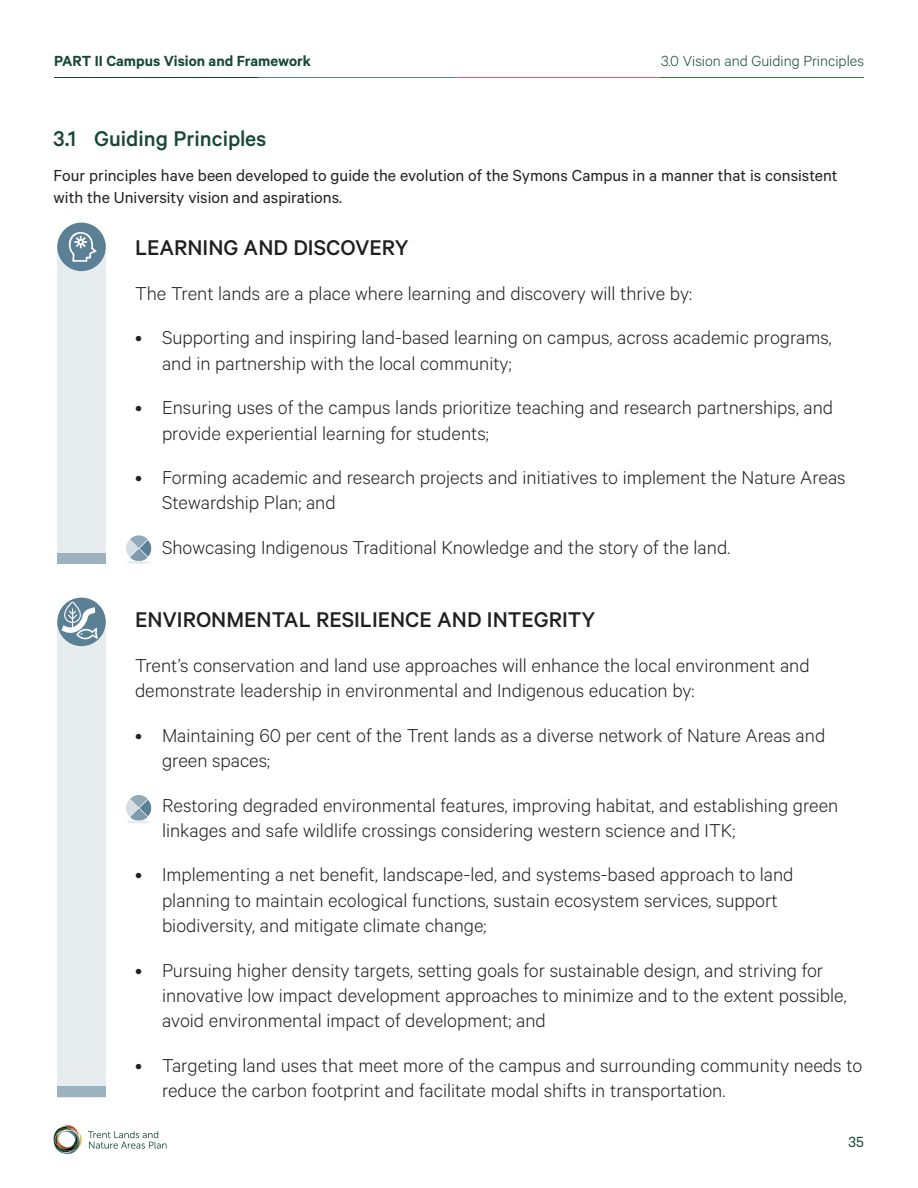
<style>
.page{position:relative;width:918px;height:1188px;background:#fff}
.page>*{position:absolute;margin:0;border:0;box-sizing:border-box;transform-origin:0 0}
.Body_-_12_15{font:500 24px "Calibre";color:#231f20}
.Subheader_-_14_17{font:500 24px "Calibre";color:#154734}
.Body_-_12_15-2{font:300 21px/25.2px "Calibre";color:#231f20}
.Body_-_12_15-3{font:18px/22.5px "Calibre";color:#231f20}
.Header_Top{font:600 16.5px "Calibre";color:#154734}
.Header_Top-2{font:300 16.5px "Calibre";color:#154734}
.t1{font:16.5px "Calibre";color:#154734}
</style>
<div class="page">
<svg style="left:88px;top:1131px;width:78px;height:18px"></svg>
<svg style="left:54px;top:1125px;width:28px;height:29px"></svg>
<hr style="left:54px;top:78px;width:205px;height:1px;background:#154734">
<hr style="left:259px;top:78px;width:204px;height:1px;background:#5b7f95">
<hr style="left:456px;top:78px;width:205px;height:1px;background:#ea6368">
<hr style="left:659px;top:78px;width:205px;height:1px;background:#2f793a">
<div style="left:58px;top:243px;width:48px;height:321px;background:#e7ecef"></div>
<div style="left:58px;top:622px;width:48px;height:475px;background:#e7ecef"></div>
<div style="left:57px;top:598px;width:49px;height:48px;background:#5b7f95;border-radius:50%"></div>
<svg style="left:57px;top:602px;width:44px;height:38px"></svg>
<div style="left:57px;top:223px;width:49px;height:48px;background:#5b7f95;border-radius:50%"></div>
<svg style="left:68px;top:232px;width:29px;height:30px"></svg>
<svg style="left:126px;top:535px;width:26px;height:27px"></svg>
<hr style="left:126px;top:561px;width:25px;height:3px;background:#e8edeb;border-radius:50%">
<svg style="left:126px;top:795px;width:26px;height:25px"></svg>
<hr style="left:126px;top:820px;width:25px;height:3px;background:#e8edeb;border-radius:50%">
<div style="left:58px;top:553px;width:48px;height:11px;background:#9cb2bf"></div>
<div style="left:58px;top:1086px;width:48px;height:11px;background:#9cb2bf"></div>
<p class="Header_Top" style="left:54px;top:51px;width:259px">PART II Campus Vision and Framework</p>
<p class="Header_Top-2" style="left:661px;top:52px;width:204px">3.0 Vision and Guiding Principles</p>
<p class="Subheader_-_14_17" style="left:54px;top:124px;width:214px">3.1 Guiding Principles</p>
<p class="Body_-_12_15-3" style="left:54px;top:163px;width:786px">Four principles have been developed to guide the evolution of the Symons Campus in a manner that is consistent with the University vision and aspirations.</p>
<p class="Body_-_12_15" style="left:135px;top:234px;width:275px">LEARNING AND DISCOVERY</p>
<p class="Body_-_12_15-2" style="left:135px;top:280px;width:559px">The Trent lands are a place where learning and discovery will thrive by:</p>
<p class="Body_-_12_15-2" style="left:162px;top:324px;width:671px;text-indent:-27px">• Supporting and inspiring land-based learning on campus, across academic programs, and in partnership with the local community;</p>
<p class="Body_-_12_15-2" style="left:162px;top:394px;width:673px;text-indent:-27px">• Ensuring uses of the campus lands prioritize teaching and research partnerships, and provide experiential learning for students;</p>
<p class="Body_-_12_15-2" style="left:162px;top:464px;width:685px;text-indent:-27px">• Forming academic and research projects and initiatives to implement the Nature Areas<br>Stewardship Plan; and</p>
<p class="Body_-_12_15-2" style="left:135px;top:534px;width:597px">• Showcasing Indigenous Traditional Knowledge and the story of the land.</p>
<p class="Body_-_12_15" style="left:135px;top:606px;width:462px">ENVIRONMENTAL RESILIENCE AND INTEGRITY</p>
<p class="Body_-_12_15-2" style="left:135px;top:652px;width:676px">Trent’s conservation and land use approaches will enhance the local environment and demonstrate leadership in environmental and Indigenous education by:</p>
<p class="Body_-_12_15-2" style="left:162px;top:722px;width:665px;text-indent:-27px">• Maintaining 60 per cent of the Trent lands as a diverse network of Nature Areas and green spaces;</p>
<p class="Body_-_12_15-2" style="left:162px;top:791px;width:678px;text-indent:-27px">• Restoring degraded environmental features, improving habitat, and establishing green linkages and safe wildlife crossings considering western science and ITK;</p>
<p class="Body_-_12_15-2" style="left:162px;top:861px;width:633px;text-indent:-27px">• Implementing a net benefit, landscape-led, and systems-based approach to land planning to maintain ecological functions, sustain ecosystem services, support biodiversity, and mitigate climate change;</p>
<p class="Body_-_12_15-2" style="left:162px;top:956px;width:686px;text-indent:-27px">• Pursuing higher density targets, setting goals for sustainable design, and striving for innovative low impact development approaches to minimize and to the extent possible, avoid environmental impact of development; and</p>
<p class="Body_-_12_15-2" style="left:162px;top:1052px;width:702px;text-indent:-27px">• Targeting land uses that meet more of the campus and surrounding community needs to reduce the carbon footprint and facilitate modal shifts in transportation.</p>
<p class="t1" style="left:849px;top:1132px;width:17px">35</p>
</div>
